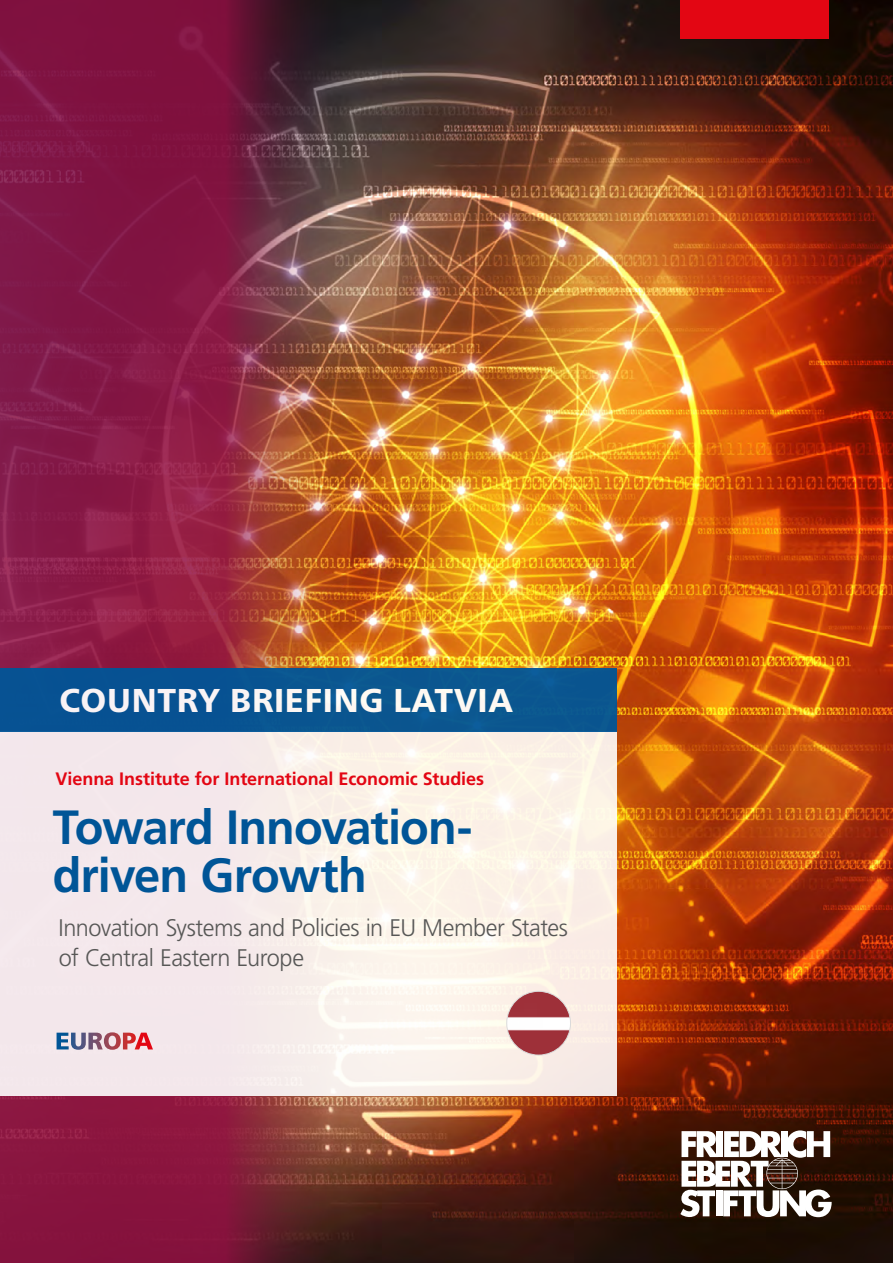
<style>
.page{position:relative;width:893px;height:1263px;background:#fff}
.page>*{position:absolute;margin:0;border:0;box-sizing:border-box;transform-origin:0 0}
.t1{font:700 48px/48px "Frutiger LT Std";letter-spacing:-.02em;color:#005597}
.t2{font:800 33px "Frutiger Neue LTW1 G";letter-spacing:.02em;color:#fff}
.t3{font:300 24px/30px "Frutiger LT Std";letter-spacing:-.02em;color:#575756}
.t4{font:700 18px "Frutiger LT Std";letter-spacing:-.005em;color:#e30613}
</style>
<div class="page">
<img style="left:353px;top:0;width:540px;height:1263px">
<div style="left:680px;top:0;width:149px;height:38px;background:#e30613"></div>
<svg style="left:680px;top:1130px;width:152px;height:87px"></svg>
<img style="left:0;top:0;width:353px;height:1263px">
<div style="left:0;top:731px;width:617px;height:364px;background:linear-gradient(to right,#f2e6ed,#fef5e8)"></div>
<svg style="left:57px;top:1032px;width:96px;height:18px;background:#b68b9b"></svg>
<div style="left:0;top:668px;width:617px;height:63px;background:#095591"></div>
<img style="left:507px;top:991px;width:63px;height:64px;border-radius:32px">
<div style="left:507px;top:991px;width:64px;height:64px;border:1px solid #dadada;border-radius:50%"></div>
<h2 class="t2" style="left:60px;top:681px;width:455px">COUNTRY BRIEFING LATVIA</h2>
<p class="t4" style="left:55px;top:768px;width:430px">Vienna Institute for International Economic Studies</p>
<h1 class="t1" style="left:53px;top:804px;width:421px">Toward Innovation&shy;driven Growth</h1>
<p class="t3" style="left:59px;top:913px;width:511px">Innovation Systems and Policies in EU Member States of Central Eastern Europe</p>
</div>
